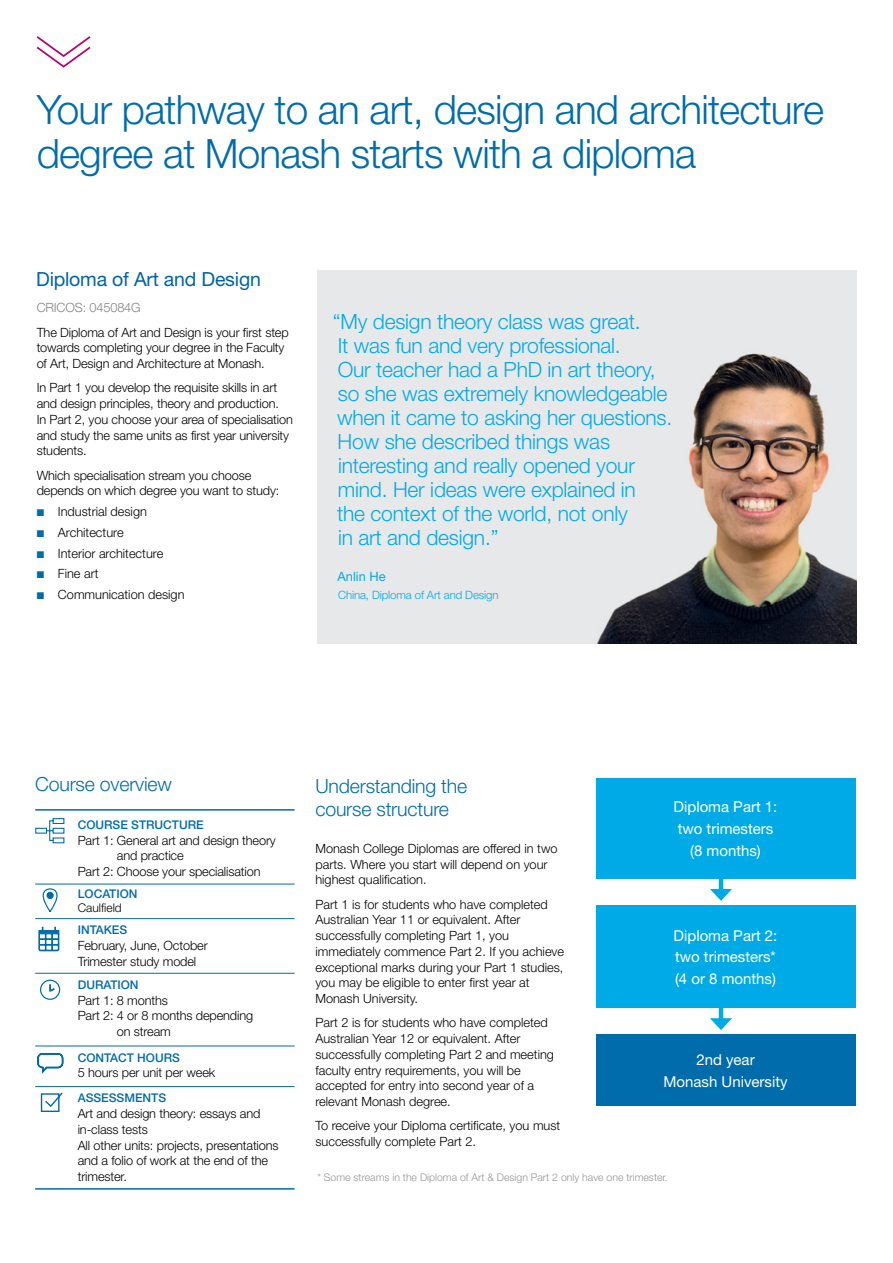
<style>
.page{position:relative;width:893px;height:1263px;background:#fff}
.page>*{position:absolute;margin:0;border:0;box-sizing:border-box;transform-origin:0 0}
.t1{font:300 40.5px/43.5px "Helvetica Neue";letter-spacing:-.02em;color:#006cab}
.t2{font:300 21px/24px "Helvetica Neue";letter-spacing:-.01em;color:#00aae7}
.t3{font:300 19.5px/22.5px "Helvetica Neue";letter-spacing:-.01em;color:#006cab}
.t4{font:19.5px "Helvetica Neue";letter-spacing:-.01em;color:#0064a4}
.t5{font:15px/21.8px "Helvetica Neue";color:#fff;text-align:center}
.t6{font:12.9px "Helvetica Neue";color:#00aae7}
.t7{font:300 12.75px/15.8px "Helvetica Neue";letter-spacing:-.01em;color:#000}
.t8{font:300 12.75px "Helvetica Neue";letter-spacing:-.01em;color:#808285}
.t9{font:500 12px "Helvetica Neue";color:#006cab}
.t10{font:300 12px "Helvetica Neue";color:#000}
.t11{font:300 11.4px "Helvetica Neue";letter-spacing:-.01em;color:#00aae7}
.t12{font:300 10.5px "Helvetica Neue";color:#939598}
.s1{color:#006cab}
</style>
<div class="page">
<svg style="left:37px;top:36px;width:54px;height:32px"></svg>
<img style="left:317px;top:270px;width:540px;height:373px">
<hr style="left:719px;top:861px;width:4px;height:32px;background:#00aae7">
<svg style="left:710px;top:889px;width:22px;height:12px"></svg>
<hr style="left:719px;top:991px;width:4px;height:31px;background:#00aae7">
<svg style="left:710px;top:1018px;width:22px;height:12px"></svg>
<div style="left:596px;top:778px;width:259px;height:100px;background:#00aae7"></div>
<div style="left:596px;top:905px;width:259px;height:103px;background:#00aae7"></div>
<div style="left:596px;top:1034px;width:259px;height:72px;background:#006cab"></div>
<hr style="left:35px;top:809px;width:30px;height:2px;background:#006cab">
<hr style="left:65px;top:809px;width:230px;height:2px;background:#006cab">
<hr style="left:35px;top:1188px;width:30px;height:1px;background:#006cab">
<hr style="left:65px;top:1188px;width:230px;height:1px;background:#006cab">
<hr style="left:35px;top:918px;width:30px;height:1px;background:#006cab">
<hr style="left:65px;top:918px;width:230px;height:1px;background:#006cab">
<hr style="left:35px;top:973px;width:30px;height:1px;background:#006cab">
<hr style="left:65px;top:973px;width:230px;height:1px;background:#006cab">
<hr style="left:35px;top:1046px;width:30px;height:1px;background:#006cab">
<hr style="left:65px;top:1046px;width:230px;height:1px;background:#006cab">
<hr style="left:35px;top:1086px;width:30px;height:1px;background:#006cab">
<hr style="left:65px;top:1086px;width:230px;height:1px;background:#006cab">
<hr style="left:35px;top:884px;width:30px;height:1px;background:#006cab">
<hr style="left:65px;top:884px;width:230px;height:1px;background:#006cab">
<svg style="left:42px;top:889px;width:16px;height:23px"></svg>
<div style="left:47px;top:892px;width:6px;height:7px;border:1px solid #006cab;border-radius:50%"></div>
<div style="left:40px;top:980px;width:20px;height:20px;border:1px solid #006cab;border-radius:50%"></div>
<svg style="left:49px;top:982px;width:8px;height:10px"></svg>
<svg style="left:38px;top:927px;width:21px;height:24px"></svg>
<svg style="left:37px;top:1053px;width:27px;height:21px"></svg>
<svg style="left:40px;top:1092px;width:23px;height:20px"></svg>
<svg style="left:35px;top:818px;width:30px;height:26px"></svg>
<h1 class="t1" style="left:37px;top:87px;width:789px">Your pathway to an art, design and architecture degree at Monash starts with a diploma</h1>
<h3 class="t4" style="left:36px;top:267px;width:226px">Diploma of Art and Design</h3>
<p class="t8" style="left:37px;top:300px;width:106px">CRICOS: 045084G</p>
<p class="t7" style="left:37px;top:324px;width:254px">The Diploma of Art and Design is your first step towards completing your degree in the Faculty of Art, Design and Architecture at Monash.</p>
<p class="t7" style="left:37px;top:380px;width:258px">In Part 1 you develop the requisite skills in art and design principles, theory and production.<br>In Part 2, you choose your area of specialisation and study the same units as first year university students.</p>
<p class="t7" style="left:37px;top:467px;width:244px">Which specialisation stream you choose depends on which degree you want to study:</p>
<p class="t7" style="left:37px;top:503px;width:112px"><span class="s1">■</span> Industrial design</p>
<p class="t7" style="left:37px;top:524px;width:88px"><span class="s1">■</span> Architecture</p>
<p class="t7" style="left:37px;top:545px;width:128px"><span class="s1">■</span> Interior architecture</p>
<p class="t7" style="left:37px;top:566px;width:63px"><span class="s1">■</span> Fine art</p>
<p class="t7" style="left:37px;top:586px;width:149px"><span class="s1">■</span> Communication design</p>
<p class="t2" style="left:333px;top:309px;width:341px">“My design theory class was great.<br>It was fun and very professional.<br>Our teacher had a PhD in art theory, so she was extremely knowledgeable when it came to asking her questions.<br>How she described things was interesting and really opened your mind. Her ideas were explained in<br>the context of the world, not only<br>in art and design.”</p>
<p class="t6" style="left:338px;top:569px;width:50px">Anlin He</p>
<p class="t11" style="left:338px;top:588px;width:162px">China, Diploma of Art and Design</p>
<h3 class="t3" style="left:35px;top:772px;width:138px">Course overview</h3>
<p class="t9" style="left:78px;top:817px;width:128px">COURSE STRUCTURE</p>
<p class="t7" style="left:78px;top:832px;width:200px">Part 1: General art and design theory</p>
<p class="t7" style="left:117px;top:848px;width:68px">and practice</p>
<p class="t7" style="left:78px;top:863px;width:184px">Part 2: Choose your specialisation</p>
<p class="t9" style="left:78px;top:886px;width:61px">LOCATION</p>
<p class="t10" style="left:78px;top:900px;width:46px">Caulfield</p>
<p class="t9" style="left:78px;top:923px;width:51px">INTAKES</p>
<p class="t7" style="left:78px;top:937px;width:131px">February, June, October<br>Trimester study model</p>
<p class="t9" style="left:78px;top:977px;width:62px">DURATION</p>
<p class="t7" style="left:78px;top:992px;width:92px">Part 1: 8 months</p>
<p class="t7" style="left:78px;top:1008px;width:177px">Part 2: 4 or 8 months depending</p>
<p class="t7" style="left:117px;top:1023px;width:56px">on stream</p>
<p class="t9" style="left:78px;top:1050px;width:104px">CONTACT HOURS</p>
<p class="t7" style="left:78px;top:1065px;width:139px">5 hours per unit per week</p>
<p class="t9" style="left:78px;top:1091px;width:90px">ASSESSMENTS</p>
<p class="t7" style="left:78px;top:1105px;width:202px">Art and design theory: essays and in-class tests<br>All other units: projects, presentations and a folio of work at the end of the trimester.</p>
<h3 class="t3" style="left:315px;top:775px;width:153px">Understanding the course structure</h3>
<p class="t7" style="left:315px;top:840px;width:244px">Monash College Diplomas are offered in two parts. Where you start will depend on your highest qualification.</p>
<p class="t7" style="left:315px;top:896px;width:250px">Part 1 is for students who have completed Australian Year 11 or equivalent. After successfully completing Part 1, you immediately commence Part 2. If you achieve exceptional marks during your Part 1 studies, you may be eligible to enter first year at Monash University.</p>
<p class="t7" style="left:315px;top:1014px;width:240px">Part 2 is for students who have completed Australian Year 12 or equivalent. After successfully completing Part 2 and meeting faculty entry requirements, you will be accepted for entry into second year of a relevant Monash degree.</p>
<p class="t7" style="left:315px;top:1117px;width:246px">To receive your Diploma certificate, you must successfully complete Part 2.</p>
<p class="t12" style="left:317px;top:1170px;width:352px">* Some streams in the Diploma of Art &amp; Design Part 2 only have one trimester.</p>
<p class="t5" style="left:673px;top:796px;width:105px">Diploma Part 1: two trimesters (8 months)</p>
<p class="t5" style="left:673px;top:924px;width:105px;text-align:justify">Diploma Part 2: two trimesters* (4 or 8 months)</p>
<p class="t5" style="left:663px;top:1049px;width:126px">2nd year<br>Monash University</p>
</div>
